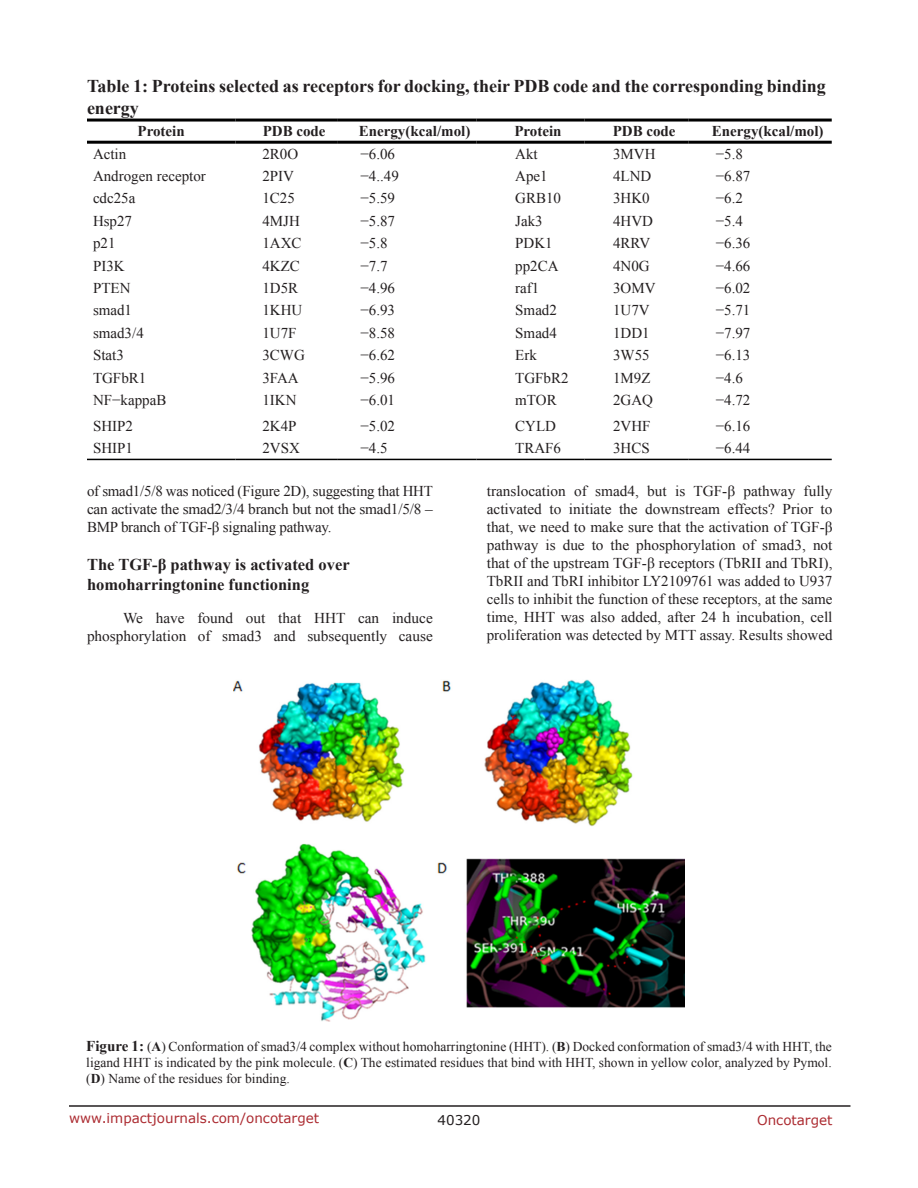
<style>
.page{position:relative;width:918px;height:1188px;background:#fff}
.page>*{position:absolute;margin:0;border:0;box-sizing:border-box;transform-origin:0 0}
.TableHeading{font:700 18px/21.6px "Times New Roman";color:#231f20}
.SubHeading_middle{font:700 16.5px/19.8px "Times New Roman";color:#231f20}
.BodyText{font:15px/18px "Times New Roman";color:#231f20;text-align:justify}
.TableText{font:15px "Times New Roman";color:#231f20}
.TableText-2{font:700 15px "Times New Roman";color:#231f20}
.FigureText{font:13.5px/16.2px "Times New Roman";color:#231f20;text-align:justify}
.t1{font:13.5px "Verdana";color:#ac2b31}
.t2{font:13.5px "Verdana";color:#231f20}
.s1{font-weight:700;font-size:15px}
.s2{font-weight:700}
</style>
<div class="page">
<hr style="left:69px;top:1105px;width:781px;height:2px;background:#231f20">
<img style="left:233px;top:679px;width:452px;height:342px">
<hr style="left:87px;top:119px;width:148px;height:3px;background:#000">
<hr style="left:235px;top:119px;width:103px;height:3px;background:#000">
<hr style="left:338px;top:119px;width:138px;height:3px;background:#000">
<hr style="left:476px;top:119px;width:109px;height:3px;background:#000">
<hr style="left:585px;top:119px;width:104px;height:3px;background:#000">
<hr style="left:689px;top:119px;width:143px;height:3px;background:#000">
<hr style="left:87px;top:141px;width:148px;height:3px;background:#000">
<hr style="left:235px;top:141px;width:103px;height:3px;background:#000">
<hr style="left:338px;top:141px;width:138px;height:3px;background:#000">
<hr style="left:476px;top:141px;width:109px;height:3px;background:#000">
<hr style="left:585px;top:141px;width:104px;height:3px;background:#000">
<hr style="left:689px;top:141px;width:143px;height:3px;background:#000">
<hr style="left:87px;top:459px;width:148px;height:1px;background:#000">
<hr style="left:235px;top:459px;width:103px;height:1px;background:#000">
<hr style="left:338px;top:459px;width:138px;height:1px;background:#000">
<hr style="left:476px;top:459px;width:109px;height:1px;background:#000">
<hr style="left:585px;top:459px;width:104px;height:1px;background:#000">
<hr style="left:689px;top:459px;width:143px;height:1px;background:#000">
<p class="TableHeading" style="left:87px;top:75px;width:740px">Table 1: Proteins selected as receptors for docking, their PDB code and the corresponding binding energy</p>
<p class="TableText-2" style="left:138px;top:121px;width:49px">Protein</p>
<p class="TableText-2" style="left:263px;top:121px;width:64px">PDB code</p>
<p class="TableText-2" style="left:359px;top:121px;width:113px">Energy(kcal/mol)</p>
<p class="TableText-2" style="left:514px;top:121px;width:49px">Protein</p>
<p class="TableText-2" style="left:613px;top:121px;width:64px">PDB code</p>
<p class="TableText-2" style="left:712px;top:121px;width:113px">Energy(kcal/mol)</p>
<p class="TableText" style="left:93px;top:143px;width:35px">Actin</p>
<p class="TableText" style="left:262px;top:143px;width:37px">2R0O</p>
<p class="TableText" style="left:360px;top:143px;width:36px">−6.06</p>
<p class="TableText" style="left:515px;top:143px;width:24px">Akt</p>
<p class="TableText" style="left:613px;top:143px;width:44px">3MVH</p>
<p class="TableText" style="left:716px;top:143px;width:29px">−5.8</p>
<p class="TableText" style="left:93px;top:166px;width:114px">Androgen receptor</p>
<p class="TableText" style="left:262px;top:166px;width:33px">2PIV</p>
<p class="TableText" style="left:360px;top:166px;width:40px">−4..49</p>
<p class="TableText" style="left:515px;top:166px;width:34px">Ape1</p>
<p class="TableText" style="left:613px;top:166px;width:40px">4LND</p>
<p class="TableText" style="left:716px;top:166px;width:36px">−6.87</p>
<p class="TableText" style="left:93px;top:188px;width:44px">cdc25a</p>
<p class="TableText" style="left:262px;top:188px;width:34px">1C25</p>
<p class="TableText" style="left:360px;top:188px;width:36px">−5.59</p>
<p class="TableText" style="left:515px;top:188px;width:47px">GRB10</p>
<p class="TableText" style="left:613px;top:188px;width:38px">3HK0</p>
<p class="TableText" style="left:716px;top:188px;width:29px">−6.2</p>
<p class="TableText" style="left:93px;top:211px;width:41px">Hsp27</p>
<p class="TableText" style="left:262px;top:211px;width:39px">4MJH</p>
<p class="TableText" style="left:360px;top:211px;width:36px">−5.87</p>
<p class="TableText" style="left:515px;top:211px;width:29px">Jak3</p>
<p class="TableText" style="left:613px;top:211px;width:41px">4HVD</p>
<p class="TableText" style="left:716px;top:211px;width:29px">−5.4</p>
<p class="TableText" style="left:93px;top:233px;width:24px">p21</p>
<p class="TableText" style="left:262px;top:233px;width:41px">1AXC</p>
<p class="TableText" style="left:360px;top:233px;width:29px">−5.8</p>
<p class="TableText" style="left:515px;top:233px;width:39px">PDK1</p>
<p class="TableText" style="left:613px;top:233px;width:39px">4RRV</p>
<p class="TableText" style="left:716px;top:233px;width:36px">−6.36</p>
<p class="TableText" style="left:93px;top:255px;width:33px">PI3K</p>
<p class="TableText" style="left:262px;top:255px;width:39px">4KZC</p>
<p class="TableText" style="left:360px;top:255px;width:29px">−7.7</p>
<p class="TableText" style="left:515px;top:255px;width:45px">pp2CA</p>
<p class="TableText" style="left:613px;top:255px;width:38px">4N0G</p>
<p class="TableText" style="left:716px;top:255px;width:36px">−4.66</p>
<p class="TableText" style="left:93px;top:278px;width:39px">PTEN</p>
<p class="TableText" style="left:262px;top:278px;width:37px">1D5R</p>
<p class="TableText" style="left:360px;top:278px;width:36px">−4.96</p>
<p class="TableText" style="left:515px;top:278px;width:26px">raf1</p>
<p class="TableText" style="left:613px;top:278px;width:44px">3OMV</p>
<p class="TableText" style="left:716px;top:278px;width:36px">−6.02</p>
<p class="TableText" style="left:93px;top:300px;width:41px">smad1</p>
<p class="TableText" style="left:262px;top:300px;width:41px">1KHU</p>
<p class="TableText" style="left:360px;top:300px;width:36px">−6.93</p>
<p class="TableText" style="left:515px;top:300px;width:43px">Smad2</p>
<p class="TableText" style="left:613px;top:300px;width:38px">1U7V</p>
<p class="TableText" style="left:716px;top:300px;width:36px">−5.71</p>
<p class="TableText" style="left:93px;top:323px;width:52px">smad3/4</p>
<p class="TableText" style="left:262px;top:323px;width:36px">1U7F</p>
<p class="TableText" style="left:360px;top:323px;width:36px">−8.58</p>
<p class="TableText" style="left:515px;top:323px;width:43px">Smad4</p>
<p class="TableText" style="left:613px;top:323px;width:38px">1DD1</p>
<p class="TableText" style="left:716px;top:323px;width:36px">−7.97</p>
<p class="TableText" style="left:93px;top:345px;width:32px">Stat3</p>
<p class="TableText" style="left:262px;top:345px;width:44px">3CWG</p>
<p class="TableText" style="left:360px;top:345px;width:36px">−6.62</p>
<p class="TableText" style="left:515px;top:345px;width:23px">Erk</p>
<p class="TableText" style="left:613px;top:345px;width:38px">3W55</p>
<p class="TableText" style="left:716px;top:345px;width:36px">−6.13</p>
<p class="TableText" style="left:93px;top:367px;width:55px">TGFbR1</p>
<p class="TableText" style="left:262px;top:367px;width:38px">3FAA</p>
<p class="TableText" style="left:360px;top:367px;width:36px">−5.96</p>
<p class="TableText" style="left:515px;top:367px;width:55px">TGFbR2</p>
<p class="TableText" style="left:613px;top:367px;width:39px">1M9Z</p>
<p class="TableText" style="left:716px;top:367px;width:29px">−4.6</p>
<p class="TableText" style="left:93px;top:390px;width:75px">NF−kappaB</p>
<p class="TableText" style="left:262px;top:390px;width:36px">1IKN</p>
<p class="TableText" style="left:360px;top:390px;width:36px">−6.01</p>
<p class="TableText" style="left:515px;top:390px;width:43px">mTOR</p>
<p class="TableText" style="left:613px;top:390px;width:41px">2GAQ</p>
<p class="TableText" style="left:716px;top:390px;width:36px">−4.72</p>
<p class="TableText" style="left:93px;top:416px;width:42px">SHIP2</p>
<p class="TableText" style="left:262px;top:416px;width:36px">2K4P</p>
<p class="TableText" style="left:360px;top:416px;width:36px">−5.02</p>
<p class="TableText" style="left:515px;top:416px;width:42px">CYLD</p>
<p class="TableText" style="left:613px;top:416px;width:39px">2VHF</p>
<p class="TableText" style="left:716px;top:416px;width:36px">−6.16</p>
<p class="TableText" style="left:93px;top:438px;width:42px">SHIP1</p>
<p class="TableText" style="left:262px;top:438px;width:39px">2VSX</p>
<p class="TableText" style="left:360px;top:438px;width:29px">−4.5</p>
<p class="TableText" style="left:515px;top:438px;width:47px">TRAF6</p>
<p class="TableText" style="left:613px;top:438px;width:38px">3HCS</p>
<p class="TableText" style="left:716px;top:438px;width:36px">−6.44</p>
<p class="BodyText" style="left:87px;top:482px;width:347px">of smad1/5/8 was noticed (Figure 2D), suggesting that HHT can activate the smad2/3/4 branch but not the smad1/5/8 – BMP branch of TGF-β signaling pathway.</p>
<p class="SubHeading_middle" style="left:87px;top:554px;width:264px">The TGF-β pathway is activated over homoharringtonine functioning</p>
<p class="BodyText" style="left:87px;top:609px;width:347px;text-align:right">We have found out that HHT can induce phosphorylation of smad3 and subsequently cause</p>
<p class="BodyText" style="left:487px;top:482px;width:347px">translocation of smad4, but is TGF-β pathway fully activated to initiate the downstream effects? Prior to that, we need to make sure that the activation of TGF-β pathway is due to the phosphorylation of smad3, not that of the upstream TGF-β receptors (TbRII and TbRI), TbRII and TbRI inhibitor LY2109761 was added to U937 cells to inhibit the function of these receptors, at the same time, HHT was also added, after 24 h incubation, cell proliferation was detected by MTT assay. Results showed</p>
<p class="FigureText" style="left:86px;top:1038px;width:747px"><span class="s1">Figure 1:</span> (<span class="s2">A</span>) Conformation of smad3/4 complex without homoharringtonine (HHT). (<span class="s2">B</span>) Docked conformation of smad3/4 with HHT, the ligand HHT is indicated by the pink molecule. (<span class="s2">C</span>) The estimated residues that bind with HHT, shown in yellow color, analyzed by Pymol. (<span class="s2">D</span>) Name of the residues for binding.</p>
<p class="t1" style="left:69px;top:1109px;width:252px">www.impactjournals.com/oncotarget</p>
<p class="t2" style="left:438px;top:1111px;width:44px">40320</p>
<p class="t1" style="left:757px;top:1111px;width:77px">Oncotarget</p>
</div>
